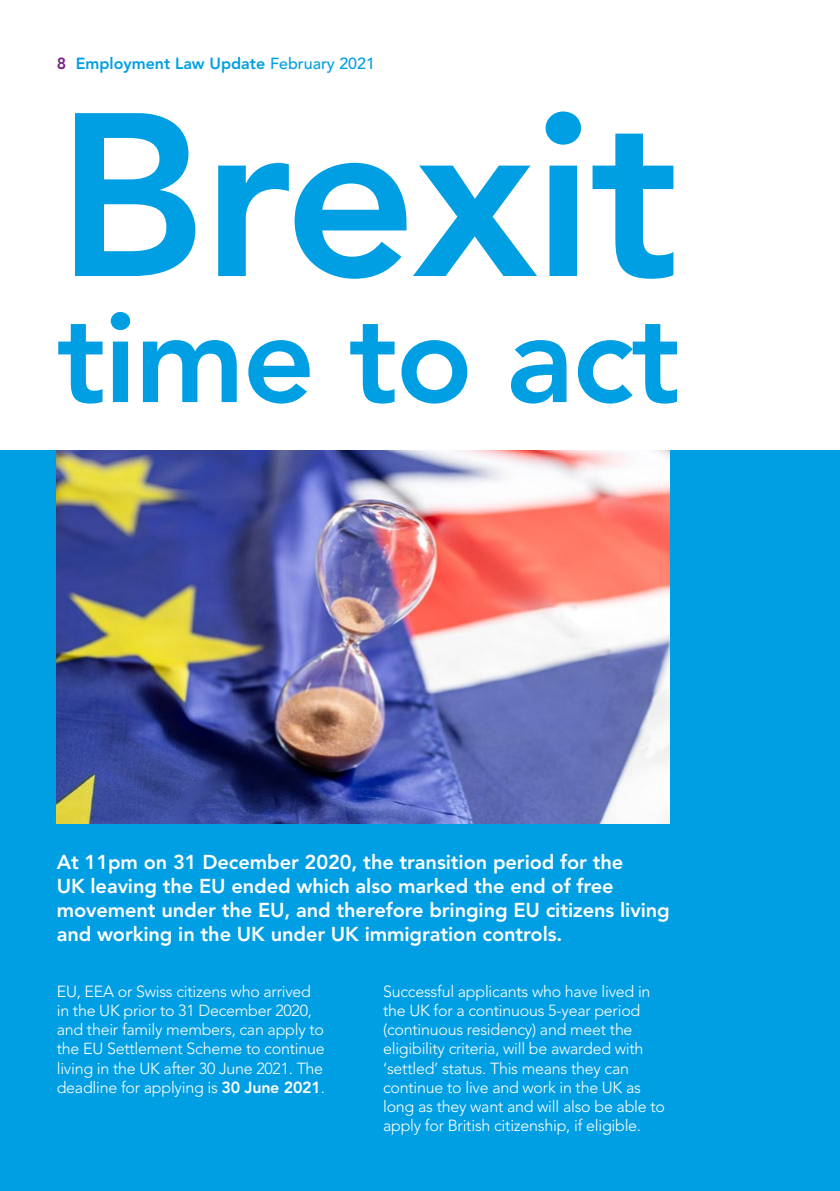
<style>
.page{position:relative;width:840px;height:1191px;background:#fff}
.page>*{position:absolute;margin:0;border:0;box-sizing:border-box;transform-origin:0 0}
.t1{font:800 230px "Avenir LT Pro";letter-spacing:-.015em;color:#009fe3}
.t2{font:800 126px "Avenir LT Pro";letter-spacing:-.015em;color:#009fe3}
.t3{font:800 20px/24px "Avenir LT Pro";letter-spacing:-.005em;color:#fff}
.t4{font:300 16px/19.2px "Avenir LT Std";letter-spacing:-.015em;color:#fff}
.t5{font:800 16px "Avenir LT Pro";color:#009fe3}
.s1{color:#742281}
.s2{font-weight:500}
.s3{font-family:"Avenir LT Pro";font-weight:800}
</style>
<div class="page">
<div style="left:0;top:451px;width:839px;height:740px;background:#009fe3"></div>
<img style="left:57px;top:451px;width:612px;height:372px">
<p class="t5" style="left:57px;top:54px;width:319px"><span class="s1">8</span> Employment Law Update <span class="s2">February 2021</span></p>
<h1 class="t1" style="left:57px;top:60px;width:623px">Brexit</h1>
<h2 class="t2" style="left:57px;top:283px;width:624px">time to act</h2>
<p class="t3" style="left:57px;top:850px;width:614px">At 11pm on 31 December 2020, the transition period for the<br>UK leaving the EU ended which also marked the end of free movement under the EU, and therefore bringing EU citizens living and working in the UK under UK immigration controls.</p>
<p class="t4" style="left:57px;top:981px;width:269px">EU, EEA or Swiss citizens who arrived in the UK prior to 31 December 2020, and their family members, can apply to the EU Settlement Scheme to continue living in the UK after 30 June 2021. The deadline for applying is <span class="s3">30 June 2021</span>.</p>
<p class="t4" style="left:383px;top:981px;width:283px">Successful applicants who have lived in the UK for a continuous 5-year period (continuous residency) and meet the eligibility criteria, will be awarded with ‘settled’ status. This means they can continue to live and work in the UK as long as they want and will also be able to apply for British citizenship, if eligible.</p>
</div>
